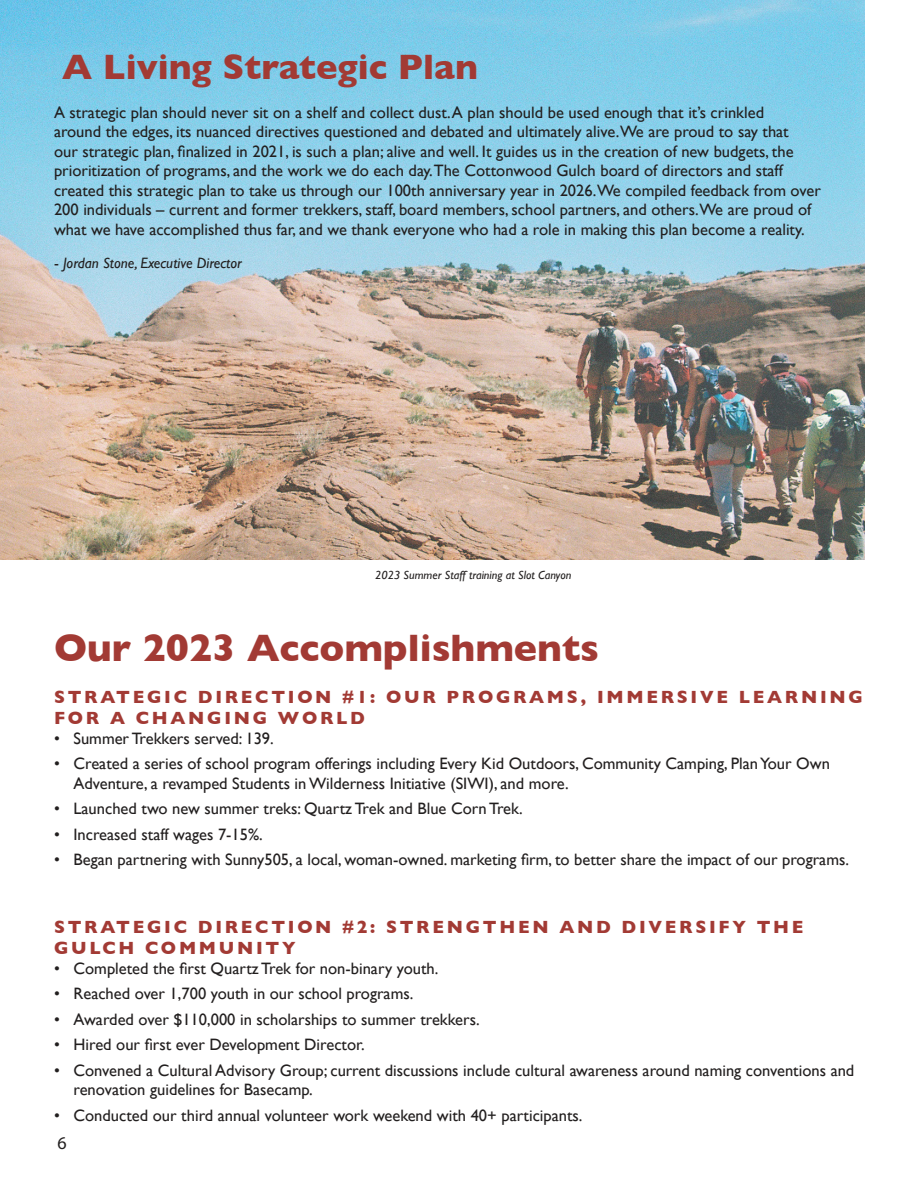
<style>
.page{position:relative;width:918px;height:1188px;background:#fff}
.page>*{position:absolute;margin:0;border:0;box-sizing:border-box;transform-origin:0 0}
.t1{font:700 39px "Gill Sans";color:#a23a34}
.t2{font:700 36px "Gill Sans";color:#a23a34}
.t3{font:700 18px/21.6px "Gill Sans";letter-spacing:.15em;color:#a23a34}
.t4{font:18px "Myriad Pro";color:#221f1f}
.t5{font:16.5px/19.5px "Gill Sans";color:#221f1f}
.t6{font:italic 15px "Gill Sans";color:#221f1f}
.t7{font:italic 12px "Gill Sans";color:#221f1f}
.s1{font-style:normal}
</style>
<div class="page">
<img style="left:0;top:0;width:864px;height:560px">
<h2 class="t2" style="left:62px;top:54px;width:417px">A Living Strategic Plan</h2>
<p class="t5" style="left:54px;top:104px;width:768px">A strategic plan should never sit on a shelf and collect dust. A plan should be used enough that it’s crinkled<br>around the edges, its nuanced directives questioned and debated and ultimately alive.We are proud to say that<br>our strategic plan, 昀椀nalized in 2021, is such a plan; alive and well. It guides us in the creation of new budgets, the prioritization of programs, and the work we do each day.The Cottonwood Gulch board of directors and staff created this strategic plan to take us through our 100th anniversary year in 2026.We compiled feedback from over 200 individuals – current and former trekkers, staff, board members, school partners, and others.We are proud of what we have accomplished thus far, and we thank everyone who had a role in making this plan become a reality.</p>
<p class="t6" style="left:54px;top:257px;width:189px"><span class="s1">-</span> Jordan Stone, Executive Director</p>
<p class="t7" style="left:375px;top:571px;width:198px">2023 Summer Staff training at Slot Canyon</p>
<h1 class="t1" style="left:54px;top:634px;width:547px">Our 2023 Accomplishments</h1>
<p class="t3" style="left:54px;top:688px;width:810px">STRATEGIC DIRECTION #1: OUR PROGRAMS, IMMERSIVE LEARNING<br>FOR A CHANGING WORLD</p>
<p class="t5" style="left:54px;top:730px;width:221px">• Summer Trekkers served: 139.</p>
<p class="t5" style="left:74px;top:756px;width:758px;text-indent:-20px">• Created a series of school program offerings including Every Kid Outdoors, Community Camping, Plan Your Own<br>Adventure, a revamped Students in Wilderness Initiative (SIWI), and more.</p>
<p class="t5" style="left:54px;top:801px;width:470px">• Launched two new summer treks: Quartz Trek and Blue Corn Trek.</p>
<p class="t5" style="left:54px;top:826px;width:210px">• Increased staff wages 7-15%.</p>
<p class="t5" style="left:54px;top:852px;width:797px">• Began partnering with Sunny505, a local, woman-owned. marketing 昀椀rm, to better share the impact of our programs.</p>
<p class="t3" style="left:54px;top:918px;width:751px">STRATEGIC DIRECTION #2: STRENGTHEN AND DIVERSIFY THE<br>GULCH COMMUNITY</p>
<p class="t5" style="left:54px;top:960px;width:386px">• Completed the 昀椀rst Quartz Trek for non-binary youth.</p>
<p class="t5" style="left:54px;top:986px;width:361px">• Reached over 1,700 youth in our school programs.</p>
<p class="t5" style="left:54px;top:1011px;width:427px">• Awarded over $110,000 in scholarships to summer trekkers.</p>
<p class="t5" style="left:54px;top:1037px;width:312px">• Hired our 昀椀rst ever Development Director.</p>
<p class="t5" style="left:74px;top:1062px;width:782px;text-indent:-20px">• Convened a Cultural Advisory Group; current discussions include cultural awareness around naming conventions and renovation guidelines for Basecamp.</p>
<p class="t5" style="left:54px;top:1107px;width:530px">• Conducted our third annual volunteer work weekend with 40+ participants.</p>
<p class="t4" style="left:58px;top:1132px;width:11px">6</p>
</div>
